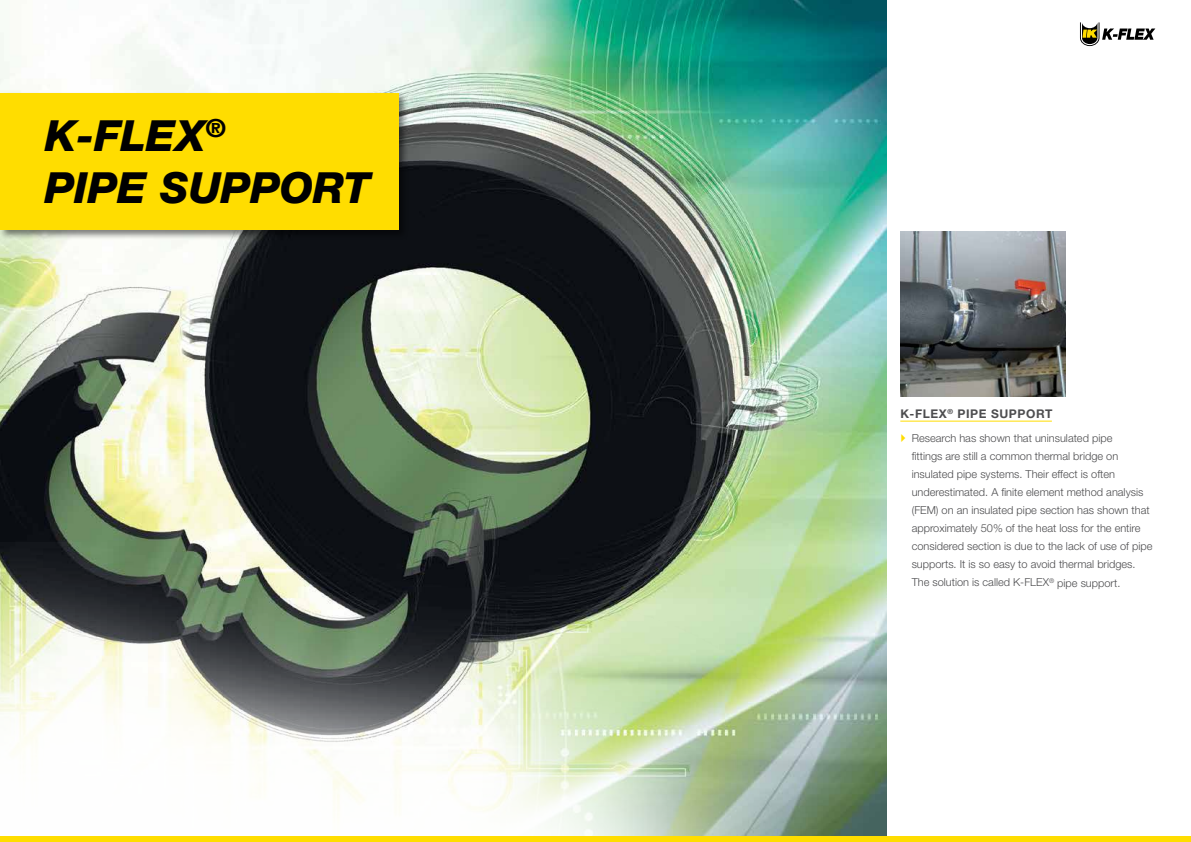
<style>
.page{position:relative;width:1191px;height:842px;background:#fff}
.page>*{position:absolute;margin:0;border:0;box-sizing:border-box;transform-origin:0 0}
.t1{font:italic 800 43px/51.6px "Helvetica Neue LT Std";color:#000}
.t2{font:700 12px "Helvetica Neue LT Std";letter-spacing:.05em;color:#4d4d4f}
.t3{font:300 11px/18px "Helvetica Neue LT Std";color:#4d4d4f}
</style>
<div class="page">
<img style="left:0;top:0;width:886px;height:836px">
<img style="left:0;top:543px;width:821px;height:293px">
<img style="left:900px;top:232px;width:165px;height:164px">
<hr style="left:900px;top:421px;width:152px;height:1px;background:#fd0">
<div style="left:0;top:92px;width:409px;height:148px;background:#000;opacity:.5"></div>
<div style="left:1px;top:94px;width:398px;height:136px;background:#fd0"></div>
<hr style="left:0;top:94px;width:2px;height:136px;background:#fd0">
<div style="left:0;top:836px;width:1191px;height:6px;background:#fd0"></div>
<svg style="left:1080px;top:22px;width:75px;height:24px"></svg>
<h1 class="t1" style="left:45px;top:110px;width:327px">K-FLEX<sup>®<br></sup>PIPE SUPPORT</h1>
<p class="t2" style="left:900px;top:406px;width:154px">K-FLEX<sup>®</sup> PIPE SUPPORT</p>
<p class="t3" style="left:911px;top:429px;width:242px">Research has shown that uninsulated pipe<br>fittings are still a common thermal bridge on insulated pipe systems. Their effect is often underestimated. A finite element method analysis (FEM) on an insulated pipe section has shown that approximately 50% of the heat loss for the entire considered section is due to the lack of use of pipe supports. It is so easy to avoid thermal bridges.<br>The solution is called K-FLEX<sup>®</sup> pipe support.</p>
</div>
